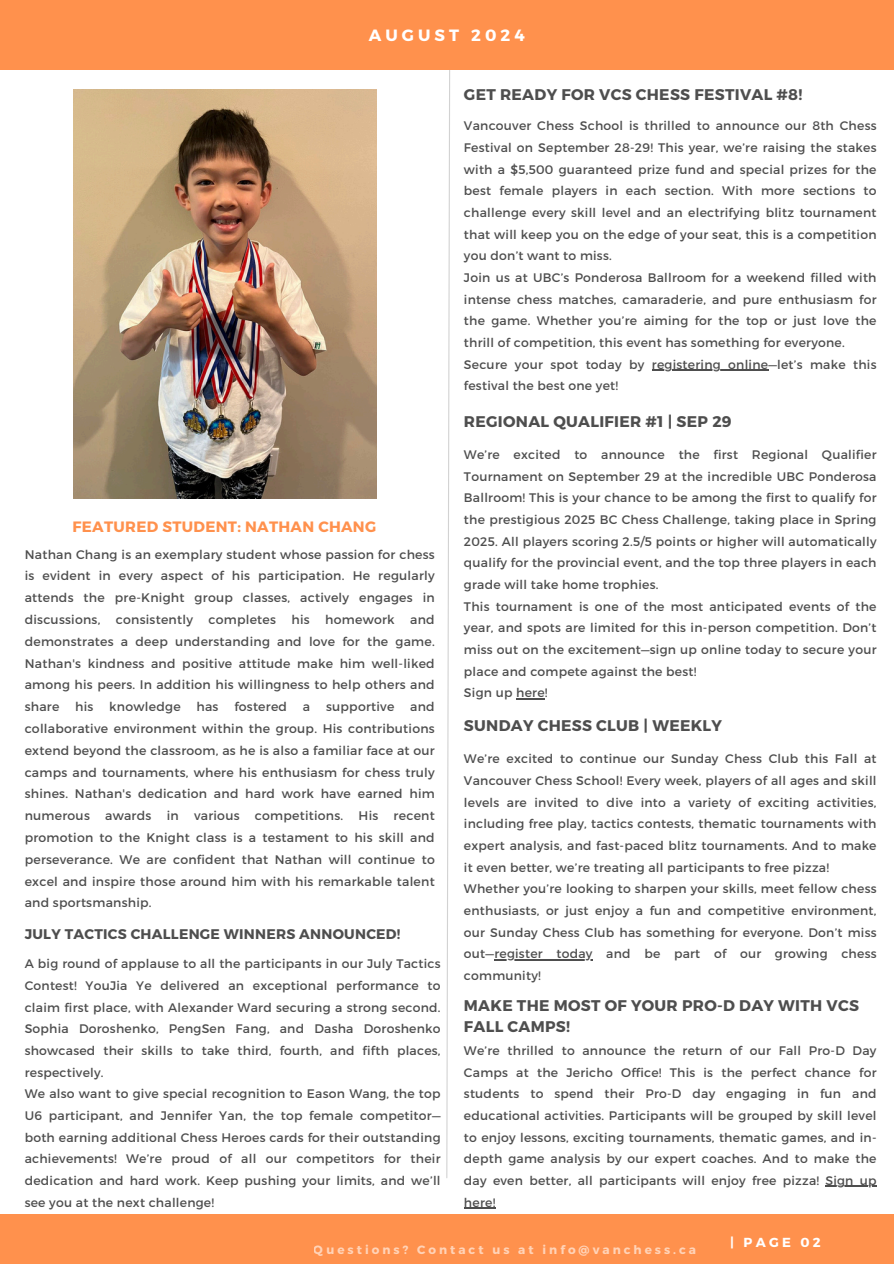
<style>
.page{position:relative;width:894px;height:1264px;background:#fff}
.page>*{position:absolute;margin:0;border:0;box-sizing:border-box;transform-origin:0 0}
.t1{font:700 16.35px "Montserrat";letter-spacing:.25em;color:#fff}
.t2{font:700 15.45px/20.2px "Montserrat";letter-spacing:.02em;color:#4e4e4e}
.t3{font:700 15px "Montserrat";letter-spacing:.02em;color:#ff914d}
.t4{font:700 13.95px "Montserrat";letter-spacing:.02em;color:#4e4e4e}
.t5{font:700 13.05px "Montserrat";letter-spacing:.25em;color:#fff}
.t6{font:12.45px/21.8px "Montserrat";letter-spacing:.02em;color:#4e4e4e;text-align:justify}
.t7{font:12.3px/21.6px "Montserrat";letter-spacing:.02em;color:#4e4e4e;text-align:justify}
.t8{font:700 12px "Montserrat";letter-spacing:.25em;color:#fff}
</style>
<div class="page">
<div style="left:0;top:0;width:893px;height:70px;background:#ff914d"></div>
<div style="left:0;top:1214px;width:893px;height:49px;background:#ff914d"></div>
<svg style="left:446px;top:70px;width:4px;height:1108px"></svg>
<img style="left:73px;top:90px;width:303px;height:408px">
<hr style="left:651px;top:370px;width:117px;height:1px;background:#4e4e4e">
<svg style="left:516px;top:698px;width:28px;height:1px"></svg>
<hr style="left:494px;top:959px;width:98px;height:1px;background:#4e4e4e">
<hr style="left:825px;top:1185px;width:51px;height:1px;background:#4e4e4e">
<hr style="left:464px;top:1207px;width:31px;height:1px;background:#4e4e4e">
<p class="t1" style="left:368px;top:25px;width:158px">AUGUST 2024</p>
<h1 class="t3" style="left:72px;top:517px;width:305px">FEATURED STUDENT: NATHAN CHANG</h1>
<p class="t6" style="left:25px;top:542px;width:411px">Nathan Chang is an exemplary student whose passion for chess is evident in every aspect of his participation. He regularly attends the pre-Knight group classes, actively engages in discussions, consistently completes his homework and demonstrates a deep understanding and love for the game.<br>Nathan's kindness and positive attitude make him well-liked among his peers. In addition his willingness to help others and share</p>
<p class="t6" style="left:75px;top:695px;width:20px">his</p>
<p class="t6" style="left:109px;top:695px;width:73px">knowledge</p>
<p class="t6" style="left:196px;top:695px;width:23px">has</p>
<p class="t6" style="left:234px;top:695px;width:54px">fostered</p>
<p class="t6" style="left:303px;top:695px;width:9px">a</p>
<p class="t6" style="left:326px;top:695px;width:70px">supportive</p>
<p class="t6" style="left:25px;top:695px;width:411px;text-indent:385px">and collaborative environment within the group. His contributions extend beyond the classroom, as he is also a familiar face at our camps and tournaments, where his enthusiasm for chess truly shines. Nathan's dedication and hard work have earned him numerous awards in various competitions. His recent promotion to the Knight class is a testament to his skill and perseverance. We are confident that Nathan will continue to excel and inspire those around him with his remarkable talent and sportsmanship.</p>
<p class="t4" style="left:25px;top:924px;width:377px">JULY TACTICS CHALLENGE WINNERS ANNOUNCED!</p>
<h1 class="t7" style="left:25px;top:952px;width:417px">A big round of applause to all the participants in our July Tactics Contest! YouJia Ye delivered an exceptional performance to claim first place, with Alexander Ward securing a strong second.<br>Sophia Doroshenko, PengSen Fang, and Dasha Doroshenko showcased their skills to take third, fourth, and fifth places, respectively.</h1>
<p class="t7" style="left:25px;top:1082px;width:417px">We also want to give special recognition to Eason Wang, the top U6 participant, and Jennifer Yan, the top female competitor— both earning additional Chess Heroes cards for their outstanding achievements! We’re proud of all our competitors for their dedication and hard work. Keep pushing your limits, and we’ll see you at the next challenge!</p>
<p class="t2" style="left:464px;top:84px;width:340px">GET READY FOR VCS CHESS FESTIVAL #8!</p>
<p class="t7" style="left:464px;top:115px;width:414px">Vancouver Chess School is thrilled to announce our 8th Chess Festival on September 28-29! This year, we’re raising the stakes with a $5,500 guaranteed prize fund and special prizes for the best female players in each section. With more sections to challenge every skill level and an electrifying blitz tournament that will keep you on the edge of your seat, this is a competition you don’t want to miss.</p>
<h1 class="t7" style="left:464px;top:266px;width:414px">Join us at UBC’s Ponderosa Ballroom for a weekend filled with intense chess matches, camaraderie, and pure enthusiasm for the game. Whether you’re aiming for the top or just love the thrill of competition, this event has something for everyone.</h1>
<p class="t7" style="left:464px;top:353px;width:182px">Secure your spot today by</p>
<p class="t7" style="left:651px;top:353px;width:226px">registering online—let’s make this</p>
<p class="t7" style="left:464px;top:374px;width:156px">festival the best one yet!</p>
<h1 class="t2" style="left:464px;top:410px;width:269px">REGIONAL QUALIFIER #1 | SEP 29</h1>
<p class="t7" style="left:464px;top:443px;width:414px">We’re excited to announce the first Regional Qualifier Tournament on September 29 at the incredible UBC Ponderosa Ballroom! This is your chance to be among the first to qualify for the prestigious 2025 BC Chess Challenge, taking place in Spring 2025. All players scoring 2.5/5 points or higher will automatically qualify for the provincial event, and the top three players in each grade will take home trophies.</p>
<p class="t7" style="left:464px;top:594px;width:414px">This tournament is one of the most anticipated events of the year, and spots are limited for this in-person competition. Don’t miss out on the excitement—sign up online today to secure your place and compete against the best!</p>
<h2 class="t7" style="left:464px;top:681px;width:85px">Sign up here!</h2>
<p class="t2" style="left:464px;top:714px;width:259px">SUNDAY CHESS CLUB | WEEKLY</p>
<p class="t7" style="left:464px;top:747px;width:414px">We’re excited to continue our Sunday Chess Club this Fall at Vancouver Chess School! Every week, players of all ages and skill levels are invited to dive into a variety of exciting activities, including free play, tactics contests, thematic tournaments with expert analysis, and fast-paced blitz tournaments. And to make it even better, we’re treating all participants to free pizza!</p>
<h1 class="t7" style="left:464px;top:877px;width:414px">Whether you’re looking to sharpen your skills, meet fellow chess enthusiasts, or just enjoy a fun and competitive environment, our Sunday Chess Club has something for everyone. Don’t miss out—register today and be part of our growing chess</h1>
<p class="t7" style="left:464px;top:964px;width:78px">community!</p>
<p class="t2" style="left:464px;top:995px;width:396px">MAKE THE MOST OF YOUR PRO-D DAY WITH VCS<br>FALL CAMPS!</p>
<h2 class="t7" style="left:464px;top:1039px;width:414px">We’re thrilled to announce the return of our Fall Pro-D Day Camps at the Jericho Office! This is the perfect chance for students to spend their Pro-D day engaging in fun and educational activities. Participants will be grouped by skill level to enjoy lessons, exciting tournaments, thematic games, and in&shy;depth game analysis by our expert coaches. And to make the day even better, all participants will enjoy free pizza!</h2>
<h3 class="t7" style="left:825px;top:1169px;width:53px">Sign up</h3>
<h3 class="t7" style="left:464px;top:1190px;width:33px">here!</h3>
<p class="t8" style="left:313px;top:1241px;width:384px">Questions? Contact us at info@vanchess.ca</p>
<p class="t5" style="left:730px;top:1233px;width:92px">| PAGE 02</p>
</div>
